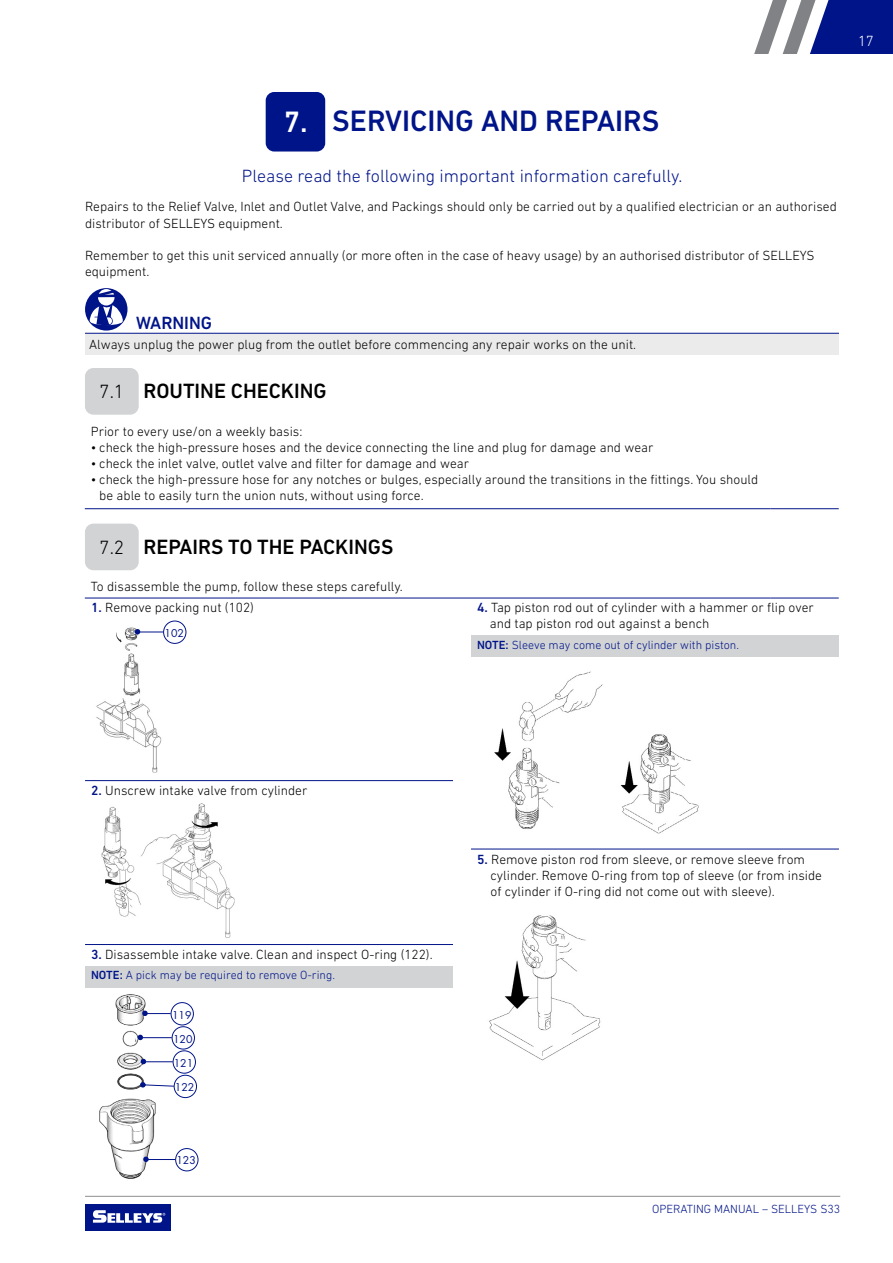
<style>
.page{position:relative;width:893px;height:1263px;background:#fff}
.page>*{position:absolute;margin:0;border:0;box-sizing:border-box;transform-origin:0 0}
.t1{font:500 30px "DIN Next LT Pro";color:#001489}
.t2{font:500 21px "DIN Next LT Pro";color:#000}
.t3{font:300 18px "DIN Next LT Pro";color:#001489}
.t4{font:500 18px "DIN Next LT Pro";color:#001489}
.t5{font:300 15px "DIN Next LT Pro";color:#fff}
.t6{font:300 13.5px/16.2px "DIN Next LT Pro";color:#000}
.t7{font:300 12px "DIN Next LT Pro";color:#001489}
.t8{font:10.5px "Futura Std";color:#001489}
.s1{color:#fff}
.s2{font-weight:300;font-size:19.5px}
.s3{font-weight:500;color:#001489}
.s4{font-weight:500}
</style>
<div class="page">
<div style="left:85px;top:1204px;width:85px;height:26px;background:#001489"></div>
<svg style="left:93px;top:1210px;width:72px;height:13px"></svg>
<hr style="left:85px;top:1196px;width:755px;height:1px;background:#939598">
<svg style="left:754px;top:0;width:139px;height:54px"></svg>
<img style="left:494px;top:671px;width:205px;height:163px">
<img style="left:94px;top:622px;width:74px;height:160px">
<div style="left:164px;top:621px;width:22px;height:22px;background:#fff;border-radius:50%"></div>
<div style="left:163px;top:621px;width:23px;height:23px;border:1px solid #001489;border-radius:50%"></div>
<svg style="left:134px;top:629px;width:29px;height:6px"></svg>
<svg style="left:115px;top:632px;width:7px;height:10px"></svg>
<img style="left:99px;top:994px;width:64px;height:185px">
<img style="left:101px;top:803px;width:134px;height:135px">
<div style="left:266px;top:92px;width:59px;height:60px;background:#001489;border-radius:9px"></div>
<div style="left:85px;top:288px;width:42px;height:43px;background:#001489;border-radius:50%"></div>
<svg style="left:98px;top:289px;width:17px;height:17px"></svg>
<svg style="left:89px;top:305px;width:35px;height:22px"></svg>
<hr style="left:95px;top:295px;width:23px;height:2px;background:#001489">
<svg style="left:95px;top:290px;width:19px;height:5px"></svg>
<div style="left:85px;top:333px;width:754px;height:21px;background:#ebebec"></div>
<hr style="left:85px;top:333px;width:686px;height:1px;background:#001489">
<hr style="left:771px;top:333px;width:68px;height:1px;background:#001489">
<hr style="left:85px;top:780px;width:368px;height:1px;background:#001489">
<div style="left:85px;top:966px;width:368px;height:21px;background:#d1d3d4"></div>
<div style="left:171px;top:1002px;width:23px;height:23px;border:1px solid #001489;border-radius:50%"></div>
<svg style="left:142px;top:1010px;width:29px;height:6px"></svg>
<div style="left:173px;top:1050px;width:23px;height:23px;border:1px solid #001489;border-radius:50%"></div>
<svg style="left:140px;top:1058px;width:33px;height:7px"></svg>
<div style="left:174px;top:1075px;width:23px;height:23px;border:1px solid #001489;border-radius:50%"></div>
<svg style="left:140px;top:1082px;width:35px;height:6px"></svg>
<div style="left:175px;top:1148px;width:23px;height:23px;border:1px solid #001489;border-radius:50%"></div>
<svg style="left:143px;top:1156px;width:32px;height:6px"></svg>
<div style="left:172px;top:1026px;width:23px;height:23px;border:1px solid #001489;border-radius:50%"></div>
<hr style="left:140px;top:1037px;width:32px;height:1px;background:#001489">
<svg style="left:137px;top:1034px;width:6px;height:6px"></svg>
<hr style="left:85px;top:944px;width:368px;height:1px;background:#001489">
<div style="left:471px;top:636px;width:368px;height:21px;background:#d1d3d4"></div>
<hr style="left:471px;top:849px;width:368px;height:1px;background:#001489">
<img style="left:489px;top:915px;width:112px;height:146px">
<hr style="left:85px;top:598px;width:686px;height:1px;background:#001489">
<hr style="left:771px;top:598px;width:68px;height:1px;background:#001489">
<hr style="left:85px;top:508px;width:686px;height:1px;background:#001489">
<hr style="left:771px;top:508px;width:68px;height:1px;background:#001489">
<div style="left:85px;top:368px;width:54px;height:47px;background:#d1d3d4;border-radius:9px"></div>
<div style="left:85px;top:524px;width:54px;height:46px;background:#d1d3d4;border-radius:9px"></div>
<p class="t5" style="left:858px;top:32px;width:17px">17</p>
<h1 class="t1" style="left:284px;top:104px;width:377px"><span class="s1">7.</span> SERVICING AND REPAIRS</h1>
<h3 class="t3" style="left:242px;top:165px;width:442px">Please read the following important information carefully.</h3>
<p class="t6" style="left:85px;top:199px;width:753px">Repairs to the Relief Valve, Inlet and Outlet Valve, and Packings should only be carried out by a qualified electrician or an authorised distributor of SELLEYS equipment.</p>
<p class="t6" style="left:85px;top:247px;width:731px">Remember to get this unit serviced annually (or more often in the case of heavy usage) by an authorised distributor of SELLEYS equipment.</p>
<h3 class="t4" style="left:136px;top:312px;width:78px">WARNING</h3>
<p class="t6" style="left:89px;top:337px;width:548px">Always unplug the power plug from the outlet before commencing any repair works on the unit.</p>
<h2 class="t2" style="left:99px;top:379px;width:229px"><span class="s2">7.1</span> ROUTINE CHECKING</h2>
<p class="t6" style="left:91px;top:423px;width:213px">Prior to every use/on a weekly basis:</p>
<p class="t6" style="left:91px;top:439px;width:564px">• check the high-pressure hoses and the device connecting the line and plug for damage and wear</p>
<p class="t6" style="left:91px;top:455px;width:380px">• check the inlet valve, outlet valve and filter for damage and wear</p>
<p class="t6" style="left:99px;top:471px;width:660px;text-indent:-9px">• check the high-pressure hose for any notches or bulges, especially around the transitions in the fittings. You should be able to easily turn the union nuts, without using force.</p>
<h2 class="t2" style="left:99px;top:534px;width:296px"><span class="s2">7.2</span> REPAIRS TO THE PACKINGS</h2>
<p class="t6" style="left:91px;top:578px;width:314px">To disassemble the pump, follow these steps carefully.</p>
<p class="t6" style="left:91px;top:599px;width:164px"><span class="s3">1.</span> Remove packing nut (102)</p>
<p class="t8" style="left:165px;top:627px;width:21px">102</p>
<p class="t6" style="left:490px;top:599px;width:326px;text-indent:-13px"><span class="s3">4.</span> Tap piston rod out of cylinder with a hammer or flip over and tap piston rod out against a bench</p>
<p class="t7" style="left:477px;top:638px;width:264px"><span class="s4">NOTE:</span> Sleeve may come out of cylinder with piston.</p>
<p class="t6" style="left:91px;top:782px;width:218px"><span class="s3">2.</span> Unscrew intake valve from cylinder</p>
<p class="t6" style="left:91px;top:946px;width:343px"><span class="s3">3.</span> Disassemble intake valve. Clean and inspect O-ring (122).</p>
<p class="t7" style="left:91px;top:968px;width:245px"><span class="s4">NOTE:</span> A pick may be required to remove O-ring.</p>
<p class="t8" style="left:172px;top:1008px;width:21px">119</p>
<p class="t8" style="left:173px;top:1032px;width:21px">120</p>
<p class="t8" style="left:174px;top:1057px;width:21px">121</p>
<p class="t8" style="left:175px;top:1080px;width:21px">122</p>
<p class="t8" style="left:176px;top:1153px;width:21px">123</p>
<p class="t6" style="left:491px;top:851px;width:333px;text-indent:-14px"><span class="s3">5.</span> Remove piston rod from sleeve, or remove sleeve from cylinder. Remove O-ring from top of sleeve (or from inside of cylinder if O-ring did not come out with sleeve).</p>
<p class="t7" style="left:652px;top:1202px;width:190px">OPERATING MANUAL – SELLEYS S33</p>
</div>
